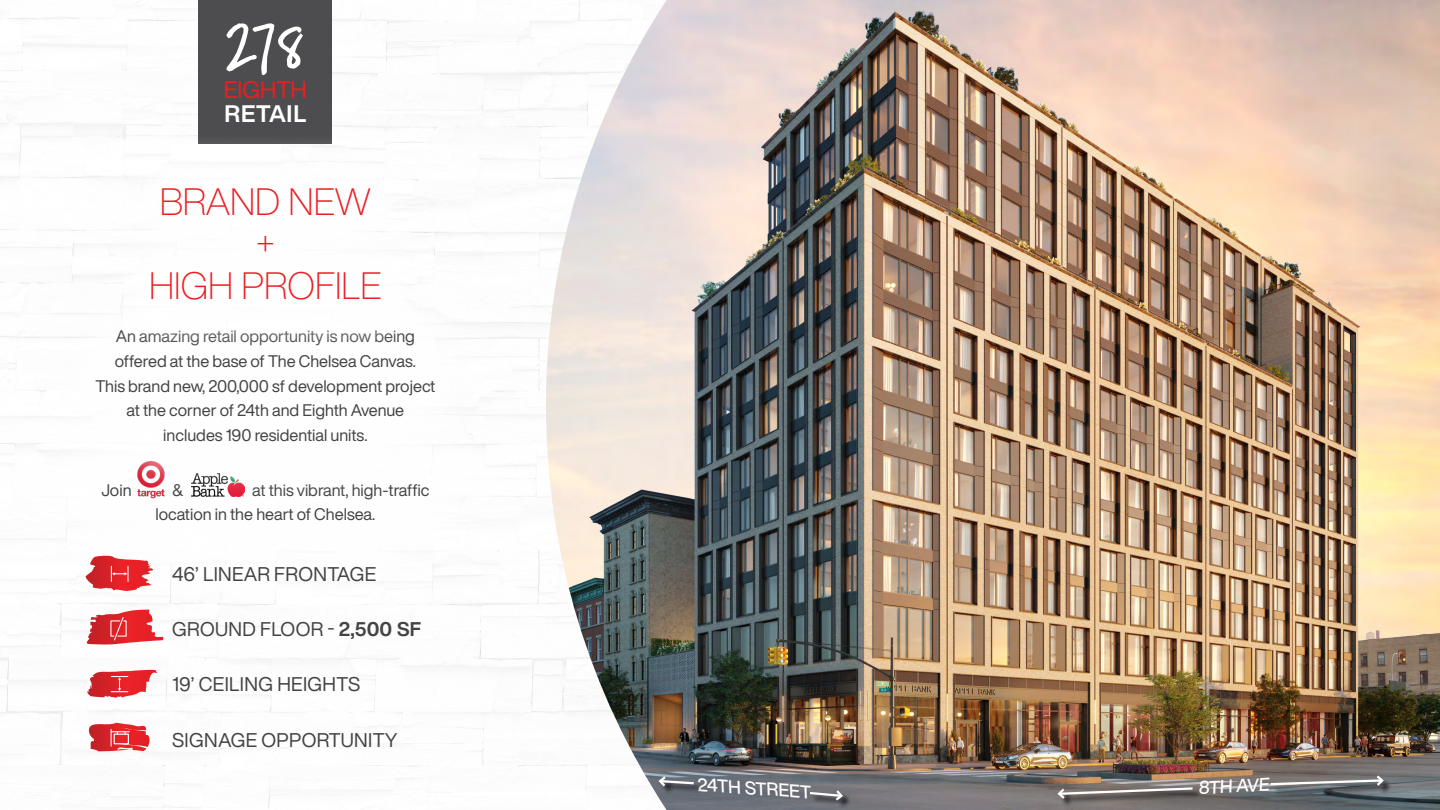
<style>
.page{position:relative;width:1440px;height:810px;background:#fff}
.page>*{position:absolute;margin:0;border:0;box-sizing:border-box;transform-origin:0 0}
.t1{font:300 expanded 37.5px/42px "Helvetica Now Display";color:#ed1d24;text-align:center}
.t2{font:23.55px "Helvetica Now Display";color:#ed1d24}
.t3{font:700 23.55px "Helvetica Now Display";letter-spacing:.035em;color:#fff}
.t4{font:19.5px "Helvetica Now Display";letter-spacing:.02em;color:#434345}
.t5{font:500 18px "Helvetica Now Display";color:#fff}
.t6{font:16.5px/24.8px "Helvetica Now Display";color:#434345}
.s1{font-weight:700}
</style>
<div class="page">
<img style="left:0;top:13px;width:546px;height:796px">
<img style="left:546px;top:0;width:894px;height:810px">
<div style="left:198px;top:0;width:134px;height:143px;background:#4d4d4f"></div>
<svg style="left:226px;top:23px;width:77px;height:52px"></svg>
<div style="left:660px;top:778px;width:43px;height:18px;background:#000;opacity:.75"></div>
<svg style="left:657px;top:774px;width:39px;height:15px"></svg>
<div style="left:811px;top:792px;width:41px;height:18px;background:#000;opacity:.75"></div>
<svg style="left:808px;top:788px;width:37px;height:15px"></svg>
<div style="left:1272px;top:777px;width:121px;height:18px;background:#000;opacity:.75"></div>
<svg style="left:1265px;top:773px;width:120px;height:25px;background:#727577"></svg>
<div style="left:1059px;top:789px;width:143px;height:19px;background:#000;opacity:.75"></div>
<svg style="left:1056px;top:786px;width:139px;height:15px;background:#7f7a77"></svg>
<div style="left:10px;top:370px;width:510px;height:244px;background:#fff"></div>
<svg style="left:85px;top:610px;width:79px;height:35px"></svg>
<svg style="left:87px;top:670px;width:70px;height:28px"></svg>
<svg style="left:85px;top:556px;width:68px;height:35px"></svg>
<svg style="left:87px;top:723px;width:63px;height:28px"></svg>
<div style="left:40px;top:274px;width:451px;height:225px;background:#fff"></div>
<div style="left:94px;top:131px;width:343px;height:226px;background:#fff"></div>
<h2 class="t2" style="left:224px;top:73px;width:85px">EIGHTH</h2>
<h2 class="t3" style="left:225px;top:97px;width:83px">RETAIL</h2>
<h1 class="t1" style="left:149px;top:180px;width:234px">BRAND NEW +<br>HIGH PROFILE</h1>
<p class="t6" style="left:95px;top:324px;width:342px;text-align:center">An amazing retail opportunity is now being offered at the base of The Chelsea Canvas.<br>This brand new, 200,000 sf development project at the corner of 24th and Eighth Avenue includes 190 residential units.</p>
<p class="t6" style="left:101px;top:478px;width:32px">Join</p>
<p class="t6" style="left:172px;top:478px;width:12px">&amp;</p>
<p class="t6" style="left:155px;top:478px;width:276px;line-height:24px;text-indent:97px">at this vibrant, high-traffic location in the heart of Chelsea.</p>
<p class="t4" style="left:172px;top:561px;width:206px">46’ LINEAR FRONTAGE</p>
<p class="t4" style="left:172px;top:616px;width:250px">GROUND FLOOR - <span class="s1">2,500 SF</span></p>
<p class="t4" style="left:172px;top:671px;width:190px">19’ CEILING HEIGHTS</p>
<p class="t4" style="left:172px;top:726px;width:227px">SIGNAGE OPPORTUNITY</p>
<p class="t5" style="left:699px;top:772px;width:115px;rotate:4deg">24TH STREET</p>
<p class="t5" style="left:1198px;top:775px;width:72px;rotate:-3deg">8TH AVE</p>
</div>
